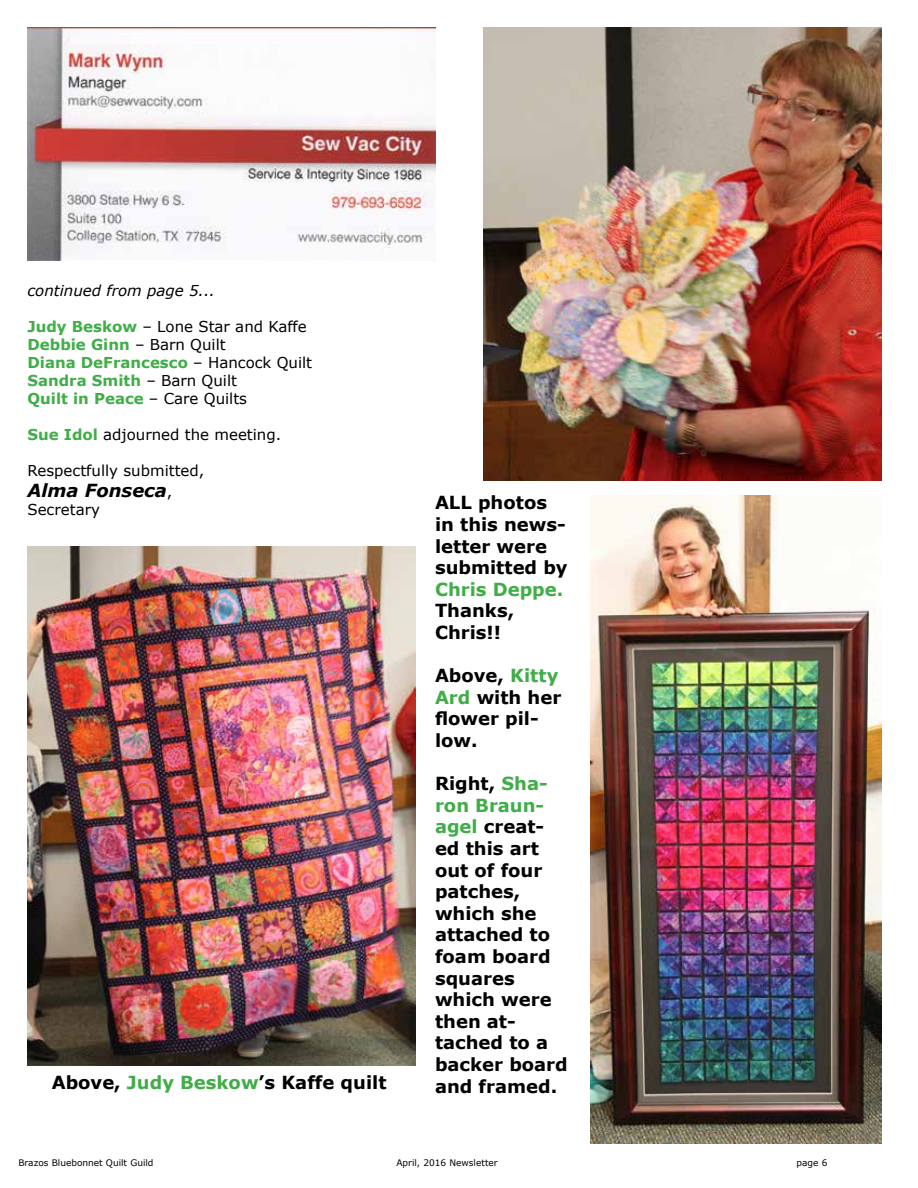
<style>
.page{position:relative;width:918px;height:1188px;background:#fff}
.page>*{position:absolute;margin:0;border:0;box-sizing:border-box;transform-origin:0 0}
.t1{font:700 18px/21.6px "Verdana";color:#000}
.t2{font:italic 700 18px "Verdana";color:#000}
.t3{font:700 18px "Verdana";color:#41ad49}
.t4{font:15px/18px "Verdana";color:#000}
.t5{font:italic 15px "Verdana";color:#000}
.t6{font:9px "Verdana";color:#000}
.s1{font-weight:700;color:#41ad49}
.s2{font-weight:400;font-style:normal;font-size:15px}
.s3{color:#41ad49}
</style>
<div class="page">
<img style="left:27px;top:27px;width:408px;height:233px">
<img style="left:484px;top:27px;width:398px;height:454px">
<img style="left:27px;top:547px;width:389px;height:518px">
<img style="left:591px;top:496px;width:291px;height:648px">
<p class="t5" style="left:27px;top:280px;width:189px">continued from page 5...</p>
<p class="t4" style="left:27px;top:317px;width:286px"><span class="s1">Judy Beskow</span> – Lone Star and Kaffe<br><span class="s1">Debbie Ginn</span> – Barn Quilt<br><span class="s1">Diana DeFrancesco</span> – Hancock Quilt<br><span class="s1">Sandra Smith</span> – Barn Quilt<br><span class="s1">Quilt in Peace</span> – Care Quilts</p>
<p class="t4" style="left:27px;top:425px;width:255px"><span class="s1">Sue Idol</span> adjourned the meeting.</p>
<p class="t4" style="left:27px;top:461px;width:178px">Respectfully submitted,</p>
<p class="t2" style="left:27px;top:478px;width:146px">Alma Fonseca<span class="s2">,</span></p>
<p class="t4" style="left:27px;top:501px;width:74px">Secretary</p>
<p class="t1" style="left:52px;top:1072px;width:336px">Above, <span class="s3">Judy Beskow</span>’s Kaffe quilt</p>
<p class="t1" style="left:435px;top:492px;width:134px">ALL photos in this news&shy;letter were submitted by</p>
<p class="t3" style="left:435px;top:577px;width:130px">Chris Deppe.</p>
<p class="t1" style="left:435px;top:600px;width:81px">Thanks,<br>Chris!!</p>
<p class="t1" style="left:435px;top:665px;width:128px">Above, <span class="s3">Kitty<br>Ard</span> with her flower pil&shy;low.</p>
<p class="t1" style="left:435px;top:773px;width:134px">Right, <span class="s3">Sha&shy;ron Braun&shy;agel</span> creat&shy;ed this art out of four patches, which she attached to foam board squares which were then at&shy;tached to a backer board and framed.</p>
<p class="t6" style="left:18px;top:1156px;width:137px">Brazos Bluebonnet Quilt Guild</p>
<p class="t6" style="left:396px;top:1156px;width:103px">April, 2016 Newsletter</p>
<p class="t6" style="left:797px;top:1156px;width:32px">page 6</p>
</div>
